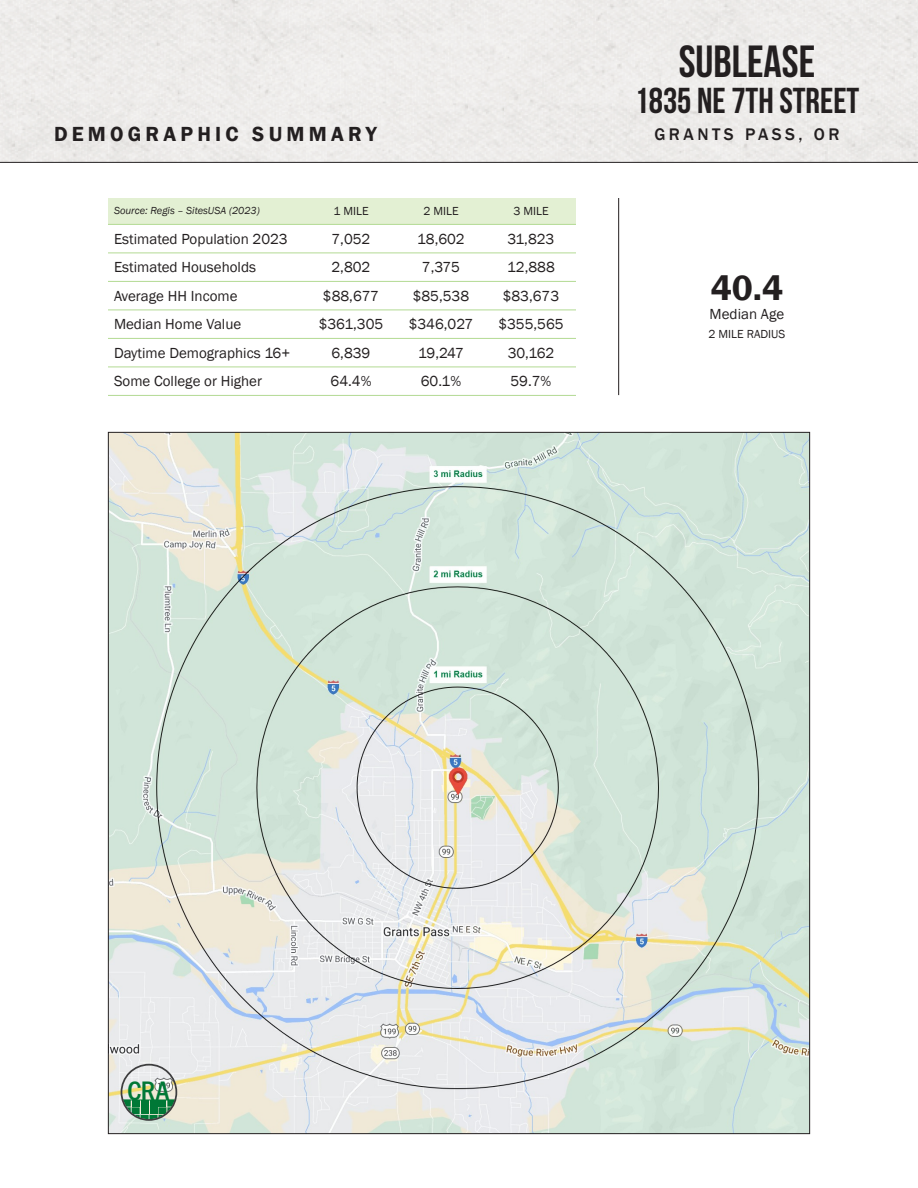
<style>
.page{position:relative;width:918px;height:1188px;background:#fff}
.page>*{position:absolute;margin:0;border:0;box-sizing:border-box;transform-origin:0 0}
.t1{font:45px "Bebas Neue";color:#231f20}
.t2{font:36px "Bebas Neue";color:#231f20}
.t3{font:600 36px "Franklin Gothic";color:#231f20}
.t4{font:500 condensed 27.75px "Franklin Gothic";color:#007836}
.t5{font:600 21px "Franklin Gothic";letter-spacing:.2em;color:#231f20}
.t6{font:500 17.25px "Franklin Gothic";letter-spacing:.2em;color:#231f20}
.t7{font:15px "Franklin Gothic";color:#231f20}
.t8{font:12px "Franklin Gothic";color:#231f20}
.t9{font:italic 10.5px "Franklin Gothic";color:#231f20}
.s1{font-size:27.45px}
</style>
<div class="page">
<img style="left:110px;top:434px;width:698px;height:698px">
<svg style="left:121px;top:1064px;width:56px;height:57px;background:#a9c0ac"></svg>
<hr style="left:618px;top:198px;width:1px;height:197px;background:#231f20">
<svg style="left:108px;top:198px;width:468px;height:55px"></svg>
<svg style="left:108px;top:280px;width:468px;height:87px"></svg>
<hr style="left:108px;top:224px;width:198px;height:1px;background:#b3da93">
<hr style="left:306px;top:224px;width:90px;height:1px;background:#b3da93">
<hr style="left:396px;top:224px;width:90px;height:1px;background:#b3da93">
<hr style="left:486px;top:224px;width:90px;height:1px;background:#b3da93">
<hr style="left:108px;top:253px;width:198px;height:1px;background:#b3da93">
<hr style="left:306px;top:253px;width:90px;height:1px;background:#b3da93">
<hr style="left:396px;top:253px;width:90px;height:1px;background:#b3da93">
<hr style="left:486px;top:253px;width:90px;height:1px;background:#b3da93">
<hr style="left:108px;top:281px;width:198px;height:1px;background:#b3da93">
<hr style="left:306px;top:281px;width:90px;height:1px;background:#b3da93">
<hr style="left:396px;top:281px;width:90px;height:1px;background:#b3da93">
<hr style="left:486px;top:281px;width:90px;height:1px;background:#b3da93">
<hr style="left:108px;top:310px;width:198px;height:1px;background:#b3da93">
<hr style="left:108px;top:338px;width:198px;height:1px;background:#b3da93">
<hr style="left:108px;top:367px;width:198px;height:1px;background:#b3da93">
<hr style="left:306px;top:310px;width:90px;height:1px;background:#b3da93">
<hr style="left:306px;top:338px;width:90px;height:1px;background:#b3da93">
<hr style="left:306px;top:367px;width:90px;height:1px;background:#b3da93">
<hr style="left:396px;top:310px;width:90px;height:1px;background:#b3da93">
<hr style="left:396px;top:338px;width:90px;height:1px;background:#b3da93">
<hr style="left:396px;top:367px;width:90px;height:1px;background:#b3da93">
<hr style="left:486px;top:310px;width:90px;height:1px;background:#b3da93">
<hr style="left:486px;top:338px;width:90px;height:1px;background:#b3da93">
<hr style="left:486px;top:367px;width:90px;height:1px;background:#b3da93">
<hr style="left:108px;top:395px;width:198px;height:1px;background:#b3da93">
<hr style="left:306px;top:395px;width:90px;height:1px;background:#b3da93">
<hr style="left:396px;top:395px;width:90px;height:1px;background:#b3da93">
<hr style="left:486px;top:395px;width:90px;height:1px;background:#b3da93">
<hr style="left:0;top:162px;width:918px;height:1px;background:#231f20">
<h3 class="t5" style="left:54px;top:121px;width:324px">DEMOGRAPHIC SUMMARY</h3>
<p class="t9" style="left:114px;top:204px;width:147px">Source: Regis – SitesUSA (2023)</p>
<p class="t8" style="left:333px;top:204px;width:37px">1 MILE</p>
<p class="t8" style="left:423px;top:204px;width:37px">2 MILE</p>
<p class="t8" style="left:513px;top:204px;width:37px">3 MILE</p>
<p class="t7" style="left:114px;top:230px;width:175px">Estimated Population 2023</p>
<p class="t7" style="left:332px;top:230px;width:40px">7,052</p>
<p class="t7" style="left:417px;top:230px;width:49px">18,602</p>
<p class="t7" style="left:508px;top:230px;width:48px">31,823</p>
<p class="t7" style="left:114px;top:258px;width:144px">Estimated Households</p>
<p class="t7" style="left:332px;top:258px;width:40px">2,802</p>
<p class="t7" style="left:422px;top:258px;width:40px">7,375</p>
<p class="t7" style="left:507px;top:258px;width:49px">12,888</p>
<p class="t7" style="left:114px;top:287px;width:125px">Average HH Income</p>
<p class="t7" style="left:323px;top:287px;width:58px">$88,677</p>
<p class="t7" style="left:413px;top:287px;width:58px">$85,538</p>
<p class="t7" style="left:503px;top:287px;width:58px">$83,673</p>
<p class="t7" style="left:114px;top:315px;width:129px">Median Home Value</p>
<p class="t7" style="left:319px;top:315px;width:66px">$361,305</p>
<p class="t7" style="left:409px;top:315px;width:66px">$346,027</p>
<p class="t7" style="left:498px;top:315px;width:67px">$355,565</p>
<p class="t7" style="left:114px;top:344px;width:178px">Daytime Demographics 16+</p>
<p class="t7" style="left:332px;top:344px;width:40px">6,839</p>
<p class="t7" style="left:418px;top:344px;width:47px">19,247</p>
<p class="t7" style="left:508px;top:344px;width:48px">30,162</p>
<p class="t7" style="left:114px;top:372px;width:150px">Some College or Higher</p>
<p class="t7" style="left:330px;top:372px;width:43px">64.4%</p>
<p class="t7" style="left:421px;top:372px;width:42px">60.1%</p>
<p class="t7" style="left:511px;top:372px;width:42px">59.7%</p>
<h1 class="t1" style="left:679px;top:36px;width:138px">SUBLEASE</h1>
<h2 class="t2" style="left:635px;top:80px;width:226px">1835 NE 7TH STREET</h2>
<p class="t6" style="left:654px;top:124px;width:187px">GRANTS PASS, OR</p>
<h2 class="t3" style="left:711px;top:266px;width:74px">40.4</h2>
<p class="t7" style="left:710px;top:305px;width:76px">Median Age</p>
<p class="t8" style="left:709px;top:327px;width:78px">2 MILE RADIUS</p>
<h3 class="t4" style="left:127px;top:1073px;width:44px"><span class="s1">C</span>RA</h3>
</div>
